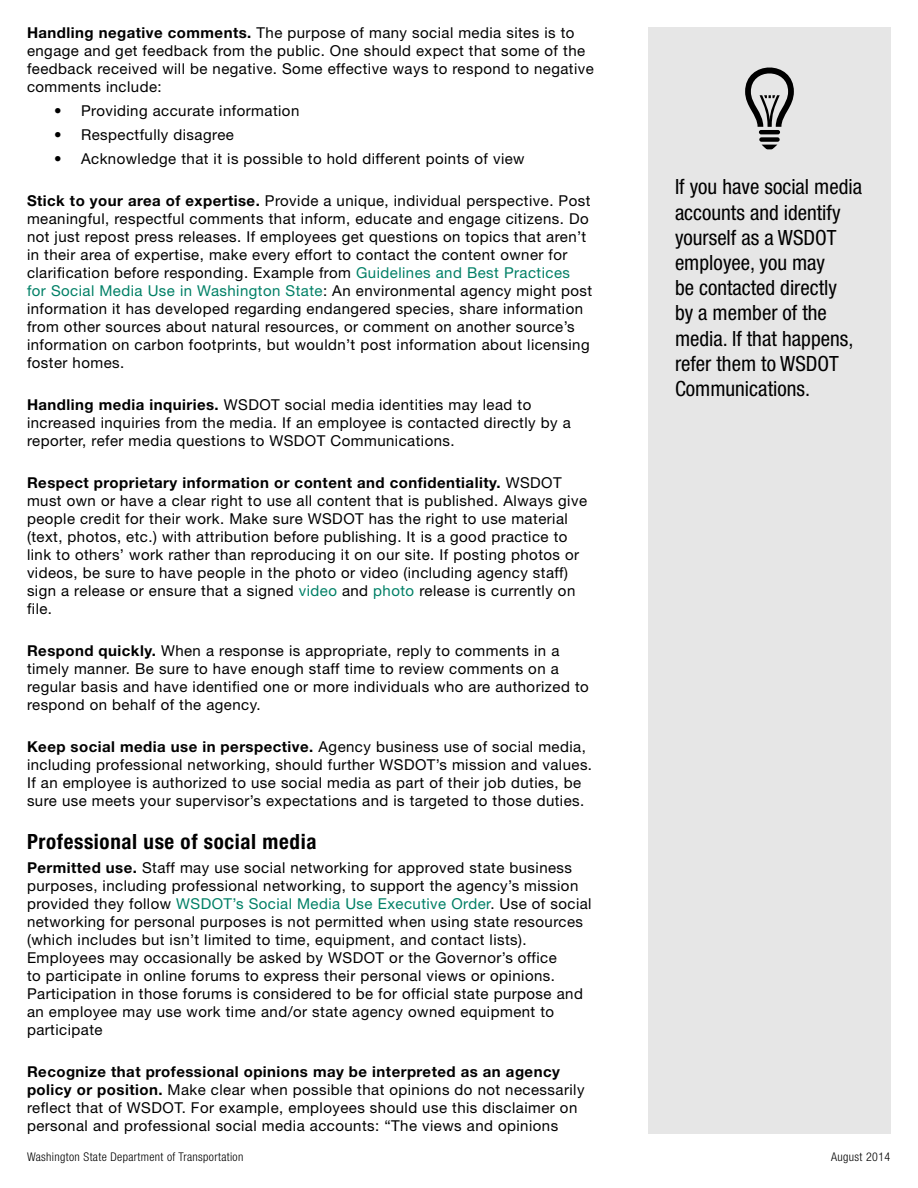
<style>
.page{position:relative;width:918px;height:1188px;background:#fff}
.page>*{position:absolute;margin:0;border:0;box-sizing:border-box;transform-origin:0 0}
.t1{font:condensed 21px/25.2px "Helvetica Neue LT Std";color:#000}
.t2{font:700 condensed 21px "Helvetica Neue LT Std";letter-spacing:.03em;color:#000}
.t3{font:15px/18px "Helvetica Neue LT Std";letter-spacing:.03em;color:#000}
.t4{font:300 condensed 12px "Helvetica Neue LT Std";letter-spacing:.03em;color:#000}
.s1{font-weight:700}
.s2{color:#008066}
</style>
<div class="page">
<div style="left:648px;top:27px;width:243px;height:1107px;background:#e6e6e6"></div>
<svg style="left:745px;top:67px;width:49px;height:82px"></svg>
<p class="t3" style="left:27px;top:23px;width:568px"><span class="s1">Handling negative comments.</span> The purpose of many social media sites is to engage and get feedback from the public. One should expect that some of the feedback received will be negative. Some effective ways to respond to negative comments include:</p>
<p class="t3" style="left:54px;top:101px;width:247px">• Providing accurate information</p>
<p class="t3" style="left:54px;top:125px;width:181px">• Respectfully disagree</p>
<p class="t3" style="left:54px;top:149px;width:472px">• Acknowledge that it is possible to hold different points of view</p>
<p class="t3" style="left:27px;top:191px;width:567px"><span class="s1">Stick to your area of expertise.</span> Provide a unique, individual perspective. Post meaningful, respectful comments that inform, educate and engage citizens. Do not just repost press releases. If employees get questions on topics that aren’t in their area of expertise, make every effort to contact the content owner for clarification before responding. Example from <span class="s2">Guidelines and Best Practices for Social Media Use in Washington State</span>: An environmental agency might post information it has developed regarding endangered species, share information from other sources about natural resources, or comment on another source’s information on carbon footprints, but wouldn’t post information about licensing foster homes.</p>
<p class="t3" style="left:27px;top:395px;width:545px"><span class="s1">Handling media inquiries.</span> WSDOT social media identities may lead to increased inquiries from the media. If an employee is contacted directly by a reporter, refer media questions to WSDOT Communications.</p>
<p class="t3" style="left:27px;top:473px;width:562px"><span class="s1">Respect proprietary information or content and confidentiality.</span> WSDOT must own or have a clear right to use all content that is published. Always give people credit for their work. Make sure WSDOT has the right to use material (text, photos, etc.) with attribution before publishing. It is a good practice to link to others’ work rather than reproducing it on our site. If posting photos or videos, be sure to have people in the photo or video (including agency staff) sign a release or ensure that a signed <span class="s2">video</span> and <span class="s2">photo</span> release is currently on file.</p>
<p class="t3" style="left:27px;top:641px;width:563px"><span class="s1">Respond quickly.</span> When a response is appropriate, reply to comments in a timely manner. Be sure to have enough staff time to review comments on a regular basis and have identified one or more individuals who are authorized to respond on behalf of the agency.</p>
<p class="t3" style="left:27px;top:737px;width:567px"><span class="s1">Keep social media use in perspective.</span> Agency business use of social media, including professional networking, should further WSDOT’s mission and values.<br>If an employee is authorized to use social media as part of their job duties, be sure use meets your supervisor’s expectations and is targeted to those duties.</p>
<h1 class="t2" style="left:27px;top:829px;width:291px">Professional use of social media</h1>
<p class="t3" style="left:27px;top:858px;width:566px"><span class="s1">Permitted use.</span> Staff may use social networking for approved state business purposes, including professional networking, to support the agency’s mission provided they follow <span class="s2">WSDOT’s Social Media Use Executive Order</span>. Use of social networking for personal purposes is not permitted when using state resources (which includes but isn’t limited to time, equipment, and contact lists).<br>Employees may occasionally be asked by WSDOT or the Governor’s office<br>to participate in online forums to express their personal views or opinions.<br>Participation in those forums is considered to be for official state purpose and an employee may use work time and/or state agency owned equipment to participate</p>
<p class="t3" style="left:27px;top:1062px;width:559px"><span class="s1">Recognize that professional opinions may be interpreted as an agency policy or position.</span> Make clear when possible that opinions do not necessarily reflect that of WSDOT. For example, employees should use this disclaimer on personal and professional social media accounts: “The views and opinions</p>
<h1 class="t1" style="left:675px;top:174px;width:189px">If you have social media accounts and identify yourself as a WSDOT employee, you may<br>be contacted directly<br>by a member of the media. If that happens, refer them to WSDOT<br>Communications.</h1>
<p class="t4" style="left:27px;top:1150px;width:218px">Washington State Department of Transportation</p>
<p class="t4" style="left:831px;top:1150px;width:61px">August 2014</p>
</div>
